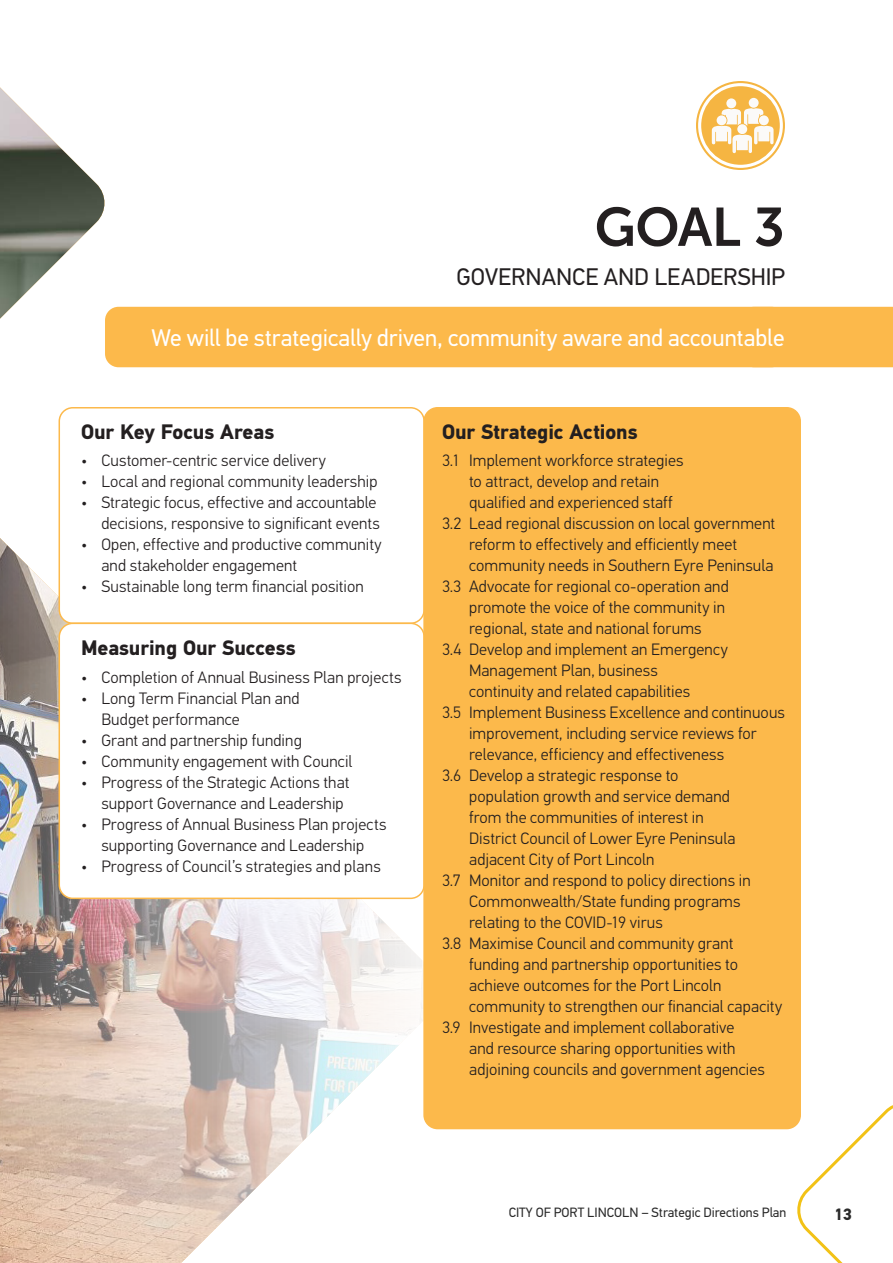
<style>
.page{position:relative;width:893px;height:1263px;background:#fff}
.page>*{position:absolute;margin:0;border:0;box-sizing:border-box;transform-origin:0 0}
.t1{font:54px "Museo Sans W01 700";color:#231f20}
.quote{font:24px "PFDIN Text Pro";color:#fff}
.t2{font:24px "PFDIN Text Pro";letter-spacing:-.005em;color:#231f20}
.body{font:700 21px "PFDIN Text Pro";letter-spacing:-.005em;color:#231f20}
.body-2{font:300 16.5px/21px "PFDIN Text Pro";letter-spacing:.005em;color:#231f20}
.t3{font:700 16.5px "PFDIN Text Pro";color:#2a2a2a}
.t4{font:13.5px "PFDIN Text Pro";color:#2a2a2a}
</style>
<div class="page">
<img style="left:0;top:617px;width:445px;height:646px">
<div style="left:59px;top:408px;width:365px;height:215px;background:#fff;border-radius:14px"></div>
<div style="left:59px;top:407px;width:366px;height:217px;border:2px solid #fcb94b;border-radius:14px"></div>
<div style="left:59px;top:623px;width:365px;height:275px;background:#fff;border-radius:14px"></div>
<div style="left:59px;top:623px;width:366px;height:276px;border:2px solid #fcb94b;border-radius:14px"></div>
<div style="left:424px;top:408px;width:376px;height:720px;background:#fcb94b;border-radius:14px"></div>
<div style="left:423px;top:407px;width:378px;height:722px;border:2px solid #fcb94b;border-radius:14px"></div>
<svg style="left:0;top:357px;width:107px;height:531px"></svg>
<img style="left:0;top:87px;width:107px;height:232px">
<div style="left:701px;top:86px;width:79px;height:79px;background:#f5b542;border-radius:50%"></div>
<div style="left:749px;top:98px;width:10px;height:10px;background:#fbfaf9;border-radius:50%"></div>
<div style="left:726px;top:98px;width:10px;height:10px;background:#fbfaf9;border-radius:50%"></div>
<svg style="left:712px;top:108px;width:62px;height:45px"></svg>
<div style="left:696px;top:81px;width:89px;height:89px;border:2px solid #f5b542;border-radius:50%"></div>
<div style="left:775px;top:307px;width:118px;height:60px;background:#fcb94b"></div>
<div style="left:105px;top:307px;width:680px;height:60px;background:#fcb94b;border-radius:14px"></div>
<svg style="left:792px;top:1101px;width:101px;height:162px"></svg>
<p class="t1" style="left:595px;top:197px;width:192px">GOAL 3</p>
<p class="t2" style="left:457px;top:262px;width:330px">GOVERNANCE AND LEADERSHIP</p>
<p class="quote" style="left:151px;top:324px;width:635px">We will be strategically driven, community aware and accountable</p>
<p class="body" style="left:81px;top:419px;width:195px">Our Key Focus Areas</p>
<p class="body-2" style="left:81px;top:450px;width:246px">• Customer-centric service delivery</p>
<p class="body-2" style="left:81px;top:471px;width:298px">• Local and regional community leadership</p>
<p class="body-2" style="left:81px;top:492px;width:300px;text-align:right">• Strategic focus, effective and accountable decisions, responsive to significant events</p>
<p class="body-2" style="left:101px;top:534px;width:282px;text-indent:-20px">• Open, effective and productive community and stakeholder engagement</p>
<p class="body-2" style="left:81px;top:576px;width:284px">• Sustainable long term financial position</p>
<p class="body" style="left:81px;top:635px;width:216px">Measuring Our Success</p>
<p class="body-2" style="left:81px;top:667px;width:322px">• Completion of Annual Business Plan projects</p>
<p class="body-2" style="left:101px;top:688px;width:200px;text-indent:-20px">• Long Term Financial Plan and<br>Budget performance</p>
<p class="body-2" style="left:81px;top:730px;width:222px">• Grant and partnership funding</p>
<p class="body-2" style="left:81px;top:751px;width:273px">• Community engagement with Council</p>
<p class="body-2" style="left:101px;top:772px;width:249px;text-indent:-20px">• Progress of the Strategic Actions that support Governance and Leadership</p>
<p class="body-2" style="left:81px;top:814px;width:307px;text-align:center">• Progress of Annual Business Plan projects supporting Governance and Leadership</p>
<p class="body-2" style="left:81px;top:856px;width:301px">• Progress of Council’s strategies and plans</p>
<p class="body" style="left:442px;top:419px;width:197px">Our Strategic Actions</p>
<p class="body-2" style="left:469px;top:450px;width:216px;text-indent:-27px">3.1 Implement workforce strategies to attract, develop and retain qualified and experienced staff</p>
<p class="body-2" style="left:469px;top:513px;width:308px;text-indent:-27px">3.2 Lead regional discussion on local government reform to effectively and efficiently meet community needs in Southern Eyre Peninsula</p>
<p class="body-2" style="left:469px;top:576px;width:261px;text-indent:-27px">3.3 Advocate for regional co-operation and promote the voice of the community in regional, state and national forums</p>
<p class="body-2" style="left:469px;top:639px;width:260px;text-indent:-27px">3.4 Develop and implement an Emergency<br>Management Plan, business<br>continuity and related capabilities</p>
<p class="body-2" style="left:469px;top:702px;width:317px;text-indent:-27px">3.5 Implement Business Excellence and continuous improvement, including service reviews for relevance, efficiency and effectiveness</p>
<p class="body-2" style="left:469px;top:765px;width:268px;text-indent:-27px">3.6 Develop a strategic response to population growth and service demand from the communities of interest in District Council of Lower Eyre Peninsula adjacent City of Port Lincoln</p>
<p class="body-2" style="left:469px;top:870px;width:283px;text-indent:-27px">3.7 Monitor and respond to policy directions in<br>Commonwealth/State funding programs relating to the COVID-19 virus</p>
<p class="body-2" style="left:469px;top:933px;width:314px;text-indent:-27px">3.8 Maximise Council and community grant funding and partnership opportunities to achieve outcomes for the Port Lincoln community to strengthen our financial capacity</p>
<p class="body-2" style="left:469px;top:1017px;width:297px;text-indent:-27px">3.9 Investigate and implement collaborative<br>and resource sharing opportunities with adjoining councils and government agencies</p>
<p class="t4" style="left:509px;top:1205px;width:279px">CITY OF PORT LINCOLN – Strategic Directions Plan</p>
<p class="t3" style="left:834px;top:1204px;width:20px">13</p>
</div>
